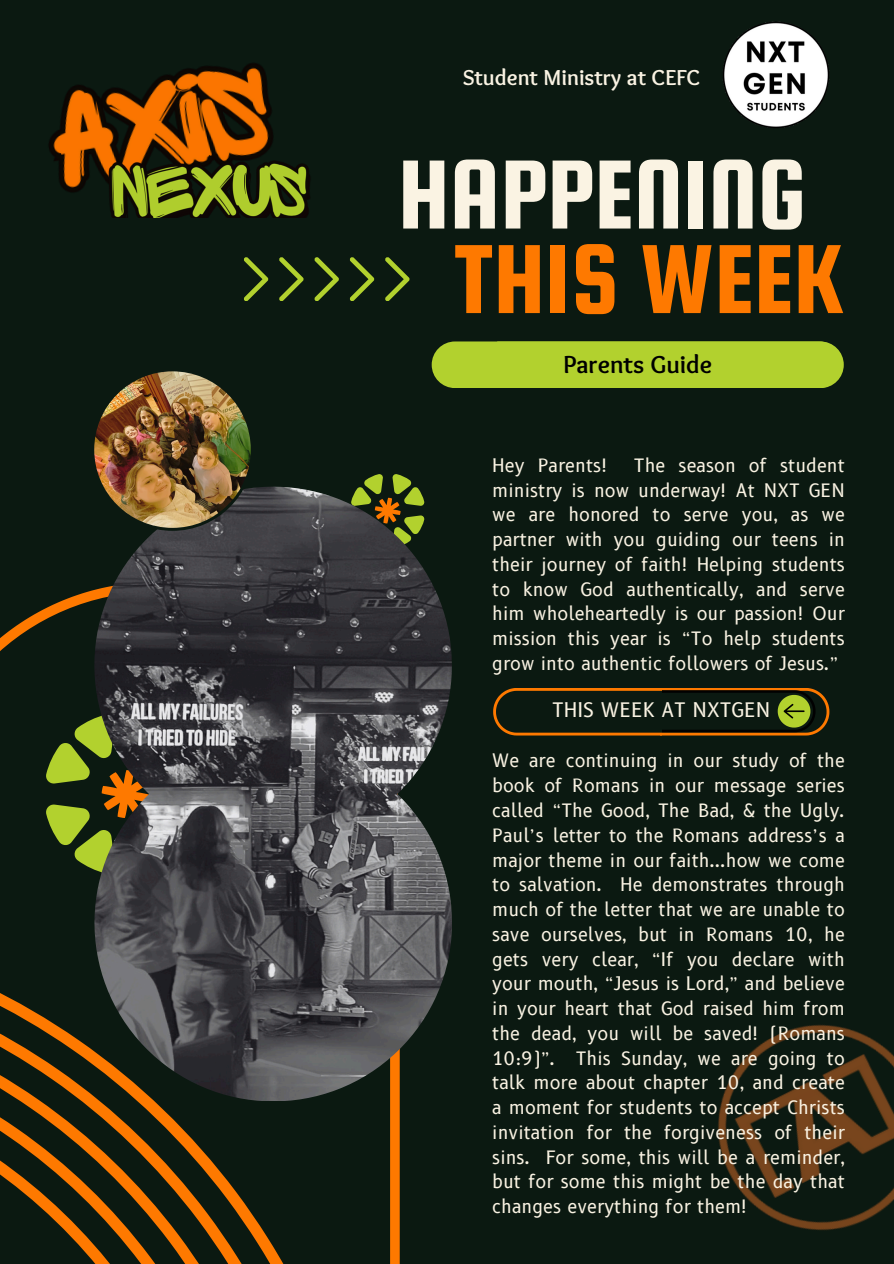
<style>
.page{position:relative;width:894px;height:1264px;background:#fff}
.page>*{position:absolute;margin:0;border:0;box-sizing:border-box;transform-origin:0 0}
.t1{font:105px "Squada One";color:#faf3e3}
.t2{font:105px "Squada One";color:#fe7900}
.t3{font:700 25.5px "Sukar";color:#000}
.t4{font:700 22.5px "Sukar";color:#faf3e3}
.t5{font:19.5px "B612";color:#faf3e3}
.t6{font:18px/24.8px "B612";color:#faf3e3;text-align:justify}
</style>
<div class="page">
<div style="left:0;top:0;width:893px;height:1263px;background:#0b1911"></div>
<svg style="left:0;top:590px;width:399px;height:673px"></svg>
<svg style="left:364px;top:474px;width:48px;height:12px"></svg>
<svg style="left:45px;top:713px;width:49px;height:161px"></svg>
<img style="left:94px;top:486px;width:358px;height:614px">
<img style="left:94px;top:371px;width:160px;height:160px">
<div style="left:431px;top:341px;width:411px;height:46px;background:#b2d12e;border-radius:23px"></div>
<svg style="left:497px;top:341px;width:346px;height:46px"></svg>
<svg style="left:244px;top:257px;width:24px;height:44px"></svg>
<svg style="left:279px;top:257px;width:25px;height:44px"></svg>
<svg style="left:314px;top:257px;width:25px;height:44px"></svg>
<svg style="left:350px;top:257px;width:24px;height:44px"></svg>
<svg style="left:385px;top:257px;width:24px;height:44px"></svg>
<img style="left:723px;top:21px;width:107px;height:107px">
<img style="left:718px;top:1024px;width:175px;height:207px">
<img style="left:49px;top:63px;width:224px;height:129px">
<img style="left:94px;top:154px;width:216px;height:63px">
<svg style="left:493px;top:688px;width:336px;height:47px"></svg>
<p class="t4" style="left:462px;top:64px;width:239px">Student Ministry at CEFC</p>
<h1 class="t1" style="left:398px;top:138px;width:408px">HAPPENING</h1>
<p class="t2" style="left:454px;top:223px;width:390px">THIS WEEK</p>
<p class="t3" style="left:563px;top:350px;width:150px">Parents Guide</p>
<h2 class="t6" style="left:492px;top:453px;width:354px;text-indent:142px">The season of student ministry is now underway! At NXT GEN we are honored to serve you, as we partner with you guiding our teens in their journey of faith! Helping students to know God authentically, and serve him wholeheartedly is our passion! Our mission this year is “To help students grow into authentic followers of Jesus.”</h2>
<p class="t5" style="left:552px;top:698px;width:220px">THIS WEEK AT NXTGEN</p>
<p class="t6" style="left:492px;top:748px;width:354px">We are continuing in our study of the book of Romans in our message series called “The Good, The Bad, &amp; the Ugly.<br>Paul’s letter to the Romans address’s a major theme in our faith...how we come to salvation. He demonstrates through much of the letter that we are unable to save ourselves, but in Romans 10, he gets very clear, “If you declare with your mouth, “Jesus is Lord,” and believe in your heart that God raised him from the dead, you will be saved! (Romans 10:9)”. This Sunday, we are going to talk more about chapter 10, and create a moment for students to accept Christs invitation for the forgiveness of their sins. For some, this will be a reminder, but for some this might be the day that changes everything for them!</p>
<h2 class="t6" style="left:492px;top:453px;width:117px">Hey Parents!</h2>
</div>
